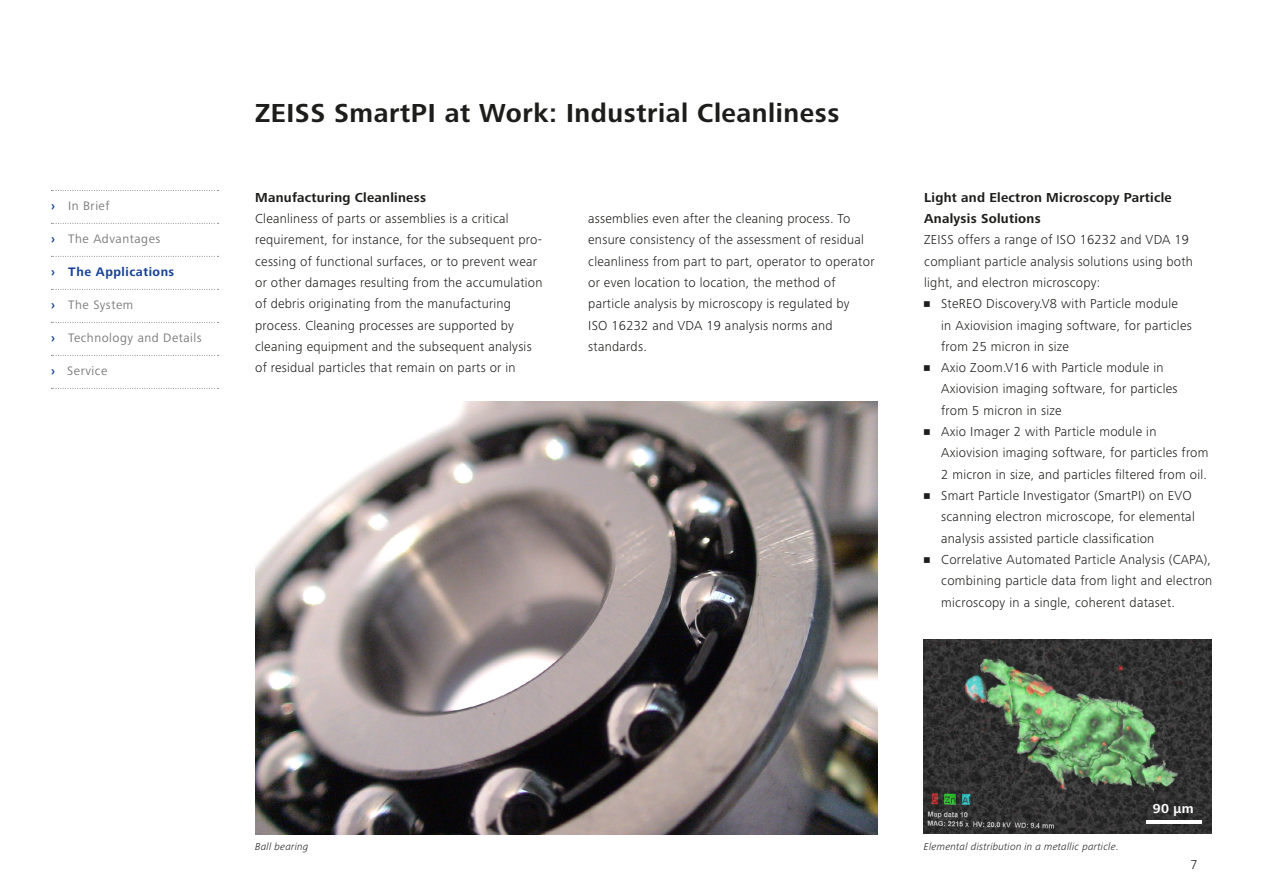
<style>
.page{position:relative;width:1263px;height:893px;background:#fff}
.page>*{position:absolute;margin:0;border:0;box-sizing:border-box;transform-origin:0 0}
.t1{font:700 27px "Zeiss Frutiger Next Pro";letter-spacing:.02em;color:#1d1d1b}
.t2{font:300 13.5px/21.3px "Zeiss Frutiger Next Pro";letter-spacing:.02em;color:#1d1d1b}
.t3{font:700 13.5px/21.3px "Zeiss Frutiger Next Pro";letter-spacing:.02em;color:#1d1d1b}
.t4{font:700 13.5px "Zeiss Frutiger Next Pro";color:#fff}
.t5{font:12.75px "Zeiss Frutiger Next Pro";letter-spacing:.04em;color:#7c7b7b}
.t6{font:700 12.75px "Zeiss Frutiger Next Pro";letter-spacing:.04em;color:#164194}
.t7{font:italic 300 10.5px "Zeiss Frutiger Next Pro";letter-spacing:.02em;color:#1d1d1b}
.s1{font-weight:700;color:#164194}
</style>
<div class="page">
<img style="left:255px;top:401px;width:622px;height:434px">
<img style="left:924px;top:640px;width:288px;height:193px">
<hr style="left:1146px;top:821px;width:55px;height:3px;background:#fff">
<svg style="left:51px;top:190px;width:168px;height:1px"></svg>
<svg style="left:51px;top:223px;width:168px;height:1px"></svg>
<svg style="left:51px;top:256px;width:168px;height:1px"></svg>
<svg style="left:51px;top:289px;width:168px;height:1px"></svg>
<svg style="left:51px;top:322px;width:168px;height:1px"></svg>
<svg style="left:51px;top:355px;width:168px;height:1px"></svg>
<svg style="left:51px;top:388px;width:168px;height:1px"></svg>
<p class="t5" style="left:51px;top:199px;width:60px"><span class="s1">›</span> In Brief</p>
<p class="t5" style="left:51px;top:232px;width:111px"><span class="s1">›</span> The Advantages</p>
<p class="t6" style="left:51px;top:265px;width:125px">› The Applications</p>
<p class="t5" style="left:51px;top:298px;width:84px"><span class="s1">›</span> The System</p>
<p class="t5" style="left:51px;top:331px;width:152px"><span class="s1">›</span> Technology and Details</p>
<p class="t5" style="left:51px;top:364px;width:58px"><span class="s1">›</span> Service</p>
<h1 class="t1" style="left:255px;top:97px;width:586px">ZEISS SmartPI at Work: Industrial Cleanliness</h1>
<p class="t3" style="left:255px;top:187px;width:172px">Manufacturing Cleanliness</p>
<p class="t2" style="left:255px;top:208px;width:289px">Cleanliness of parts or assemblies is a critical requirement, for instance, for the subsequent pro&shy;cessing of functional surfaces, or to prevent wear or other damages resulting from the accumulation of debris originating from the manufacturing process. Cleaning processes are supported by cleaning equipment and the subsequent analysis of residual particles that remain on parts or in</p>
<p class="t2" style="left:588px;top:208px;width:288px">assemblies even after the cleaning process. To ensure consistency of the assessment of residual cleanliness from part to part, operator to operator or even location to location, the method of particle analysis by microscopy is regulated by<br>ISO 16232 and VDA 19 analysis norms and standards.</p>
<p class="t3" style="left:924px;top:187px;width:249px">Light and Electron Microscopy Particle<br>Analysis Solutions</p>
<p class="t2" style="left:924px;top:229px;width:270px">ZEISS offers a range of ISO 16232 and VDA 19 compliant particle analysis solutions using both light, and electron microscopy:</p>
<p class="t2" style="left:941px;top:293px;width:252px;text-indent:-17px">• SteREO Discovery.V8 with Particle module<br>in Axiovision imaging software, for particles from 25 micron in size</p>
<p class="t2" style="left:941px;top:357px;width:238px;text-indent:-17px">• Axio Zoom.V16 with Particle module in<br>Axiovision imaging software, for particles from 5 micron in size</p>
<p class="t2" style="left:941px;top:421px;width:269px;text-indent:-17px">• Axio Imager 2 with Particle module in<br>Axiovision imaging software, for particles from<br>2 micron in size, and particles filtered from oil.</p>
<p class="t2" style="left:941px;top:485px;width:255px;text-indent:-17px">• Smart Particle Investigator (SmartPI) on EVO scanning electron microscope, for elemental analysis assisted particle classification</p>
<p class="t2" style="left:941px;top:549px;width:273px;text-align:justify;text-indent:-17px">• Correlative Automated Particle Analysis (CAPA), combining particle data from light and electron microscopy in a single, coherent dataset.</p>
<p class="t7" style="left:255px;top:841px;width:55px">Ball bearing</p>
<p class="t7" style="left:924px;top:841px;width:196px">Elemental distribution in a metallic particle.</p>
<p class="t4" style="left:1153px;top:801px;width:42px">90 µm</p>
<p class="t2" style="left:1190px;top:853px;width:9px">7</p>
</div>
